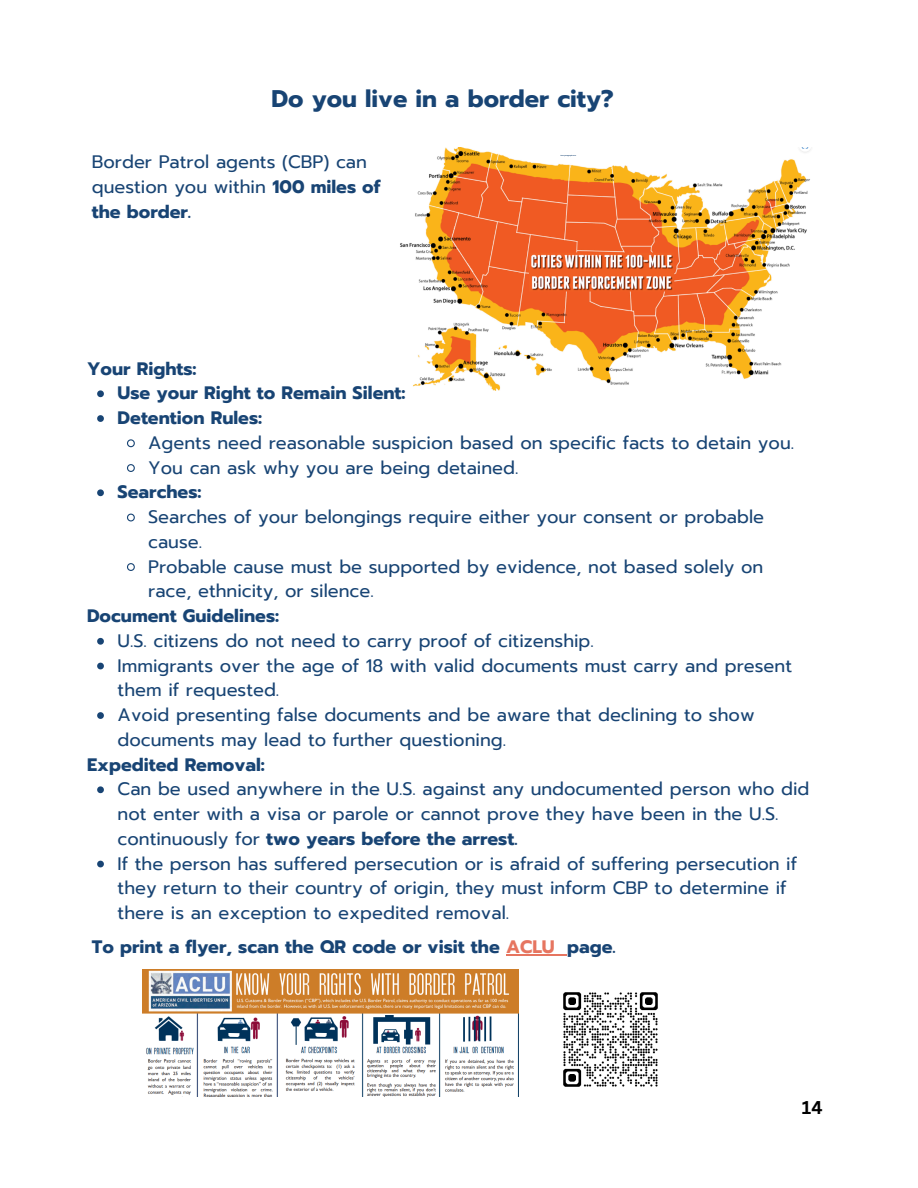
<style>
.page{position:relative;width:918px;height:1188px;background:#fff}
.page>*{position:absolute;margin:0;border:0;box-sizing:border-box;transform-origin:0 0}
.t1{font:700 24px "Prompt";color:#184474}
.t2{font:18px/24.8px "Prompt";color:#184474}
.t3{font:700 18px "Prompt";color:#184474}
.t4{font:700 18px "Canva Sans";color:#000}
.s1{font-weight:700}
.s2{color:#e67560}
</style>
<div class="page">
<img style="left:400px;top:148px;width:411px;height:243px">
<svg style="left:97px;top:390px;width:7px;height:7px"></svg>
<svg style="left:97px;top:415px;width:7px;height:7px"></svg>
<svg style="left:127px;top:439px;width:8px;height:9px"></svg>
<svg style="left:127px;top:464px;width:8px;height:8px"></svg>
<svg style="left:97px;top:489px;width:7px;height:7px"></svg>
<svg style="left:127px;top:513px;width:8px;height:9px"></svg>
<svg style="left:127px;top:563px;width:8px;height:8px"></svg>
<svg style="left:97px;top:638px;width:7px;height:7px"></svg>
<svg style="left:97px;top:663px;width:7px;height:6px"></svg>
<svg style="left:97px;top:712px;width:7px;height:7px"></svg>
<svg style="left:97px;top:786px;width:7px;height:7px"></svg>
<svg style="left:97px;top:861px;width:7px;height:6px"></svg>
<img style="left:563px;top:992px;width:95px;height:95px">
<img style="left:142px;top:969px;width:376px;height:127px">
<hr style="left:506px;top:954px;width:49px;height:1px;background:#e67560">
<svg style="left:555px;top:954px;width:12px;height:1px"></svg>
<p class="t1" style="left:271px;top:81px;width:344px">Do you live in a border city?</p>
<p class="t2" style="left:92px;top:150px;width:290px">Border Patrol agents (CBP) can question you within <span class="s1">100 miles of the border.</span></p>
<h1 class="t3" style="left:87px;top:355px;width:111px">Your Rights:</h1>
<p class="t3" style="left:118px;top:380px;width:289px">Use your Right to Remain Silent:</p>
<h3 class="t3" style="left:118px;top:405px;width:146px">Detention Rules:</h3>
<p class="t2" style="left:148px;top:431px;width:647px">Agents need reasonable suspicion based on specific facts to detain you.</p>
<h2 class="t2" style="left:148px;top:455px;width:372px">You can ask why you are being detained.</h2>
<p class="t3" style="left:118px;top:479px;width:85px">Searches:</p>
<p class="t2" style="left:148px;top:505px;width:617px">Searches of your belongings require either your consent or probable cause.</p>
<p class="t2" style="left:148px;top:554px;width:617px">Probable cause must be supported by evidence, not based solely on race, ethnicity, or silence.</p>
<p class="t3" style="left:87px;top:603px;width:194px">Document Guidelines:</p>
<p class="t2" style="left:118px;top:629px;width:478px">U.S. citizens do not need to carry proof of citizenship.</p>
<p class="t2" style="left:118px;top:653px;width:676px">Immigrants over the age of 18 with valid documents must carry and present them if requested.</p>
<p class="t2" style="left:118px;top:703px;width:639px">Avoid presenting false documents and be aware that declining to show documents may lead to further questioning.</p>
<h2 class="t3" style="left:87px;top:751px;width:179px">Expedited Removal:</h2>
<p class="t2" style="left:118px;top:777px;width:693px">Can be used anywhere in the U.S. against any undocumented person who did not enter with a visa or parole or cannot prove they have been in the U.S. continuously for <span class="s1">two years before the arrest.</span></p>
<p class="t2" style="left:118px;top:851px;width:681px">If the person has suffered persecution or is afraid of suffering persecution if they return to their country of origin, they must inform CBP to determine if there is an exception to expedited removal.</p>
<p class="t3" style="left:92px;top:933px;width:525px">To print a flyer, scan the QR code or visit the <span class="s2">ACLU</span> page.</p>
<h2 class="t4" style="left:802px;top:1094px;width:22px">14</h2>
</div>
